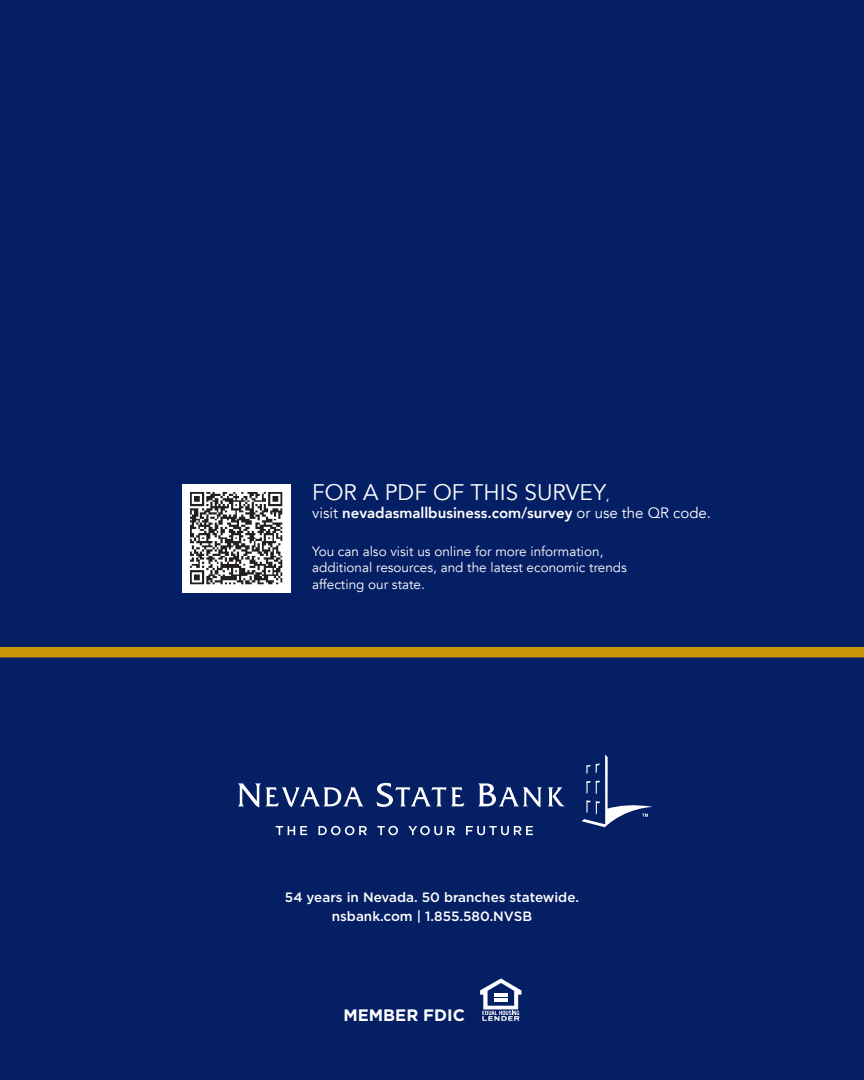
<style>
.page{position:relative;width:864px;height:1080px;background:#051f64}
.page>*{position:absolute;margin:0;border:0;box-sizing:border-box;transform-origin:0 0}
.t1{font:22.5px "Avenir";color:#fff}
.t2{font:700 16.65px "Gotham";color:#fff}
.t3{font:800 15px "Avenir";color:#fff}
.t4{font:13.5px/16.2px "Avenir";color:#fff}
.t5{font:500 13.5px/19.2px "Gotham";color:#fff;text-align:center}
.s1{font-size:13.5px}
.s2{font-weight:400}
</style>
<div class="page">
<svg style="left:480px;top:978px;width:41px;height:43px"></svg>
<svg style="left:238px;top:783px;width:327px;height:24px"></svg>
<svg style="left:276px;top:826px;width:31px;height:9px"></svg>
<svg style="left:318px;top:826px;width:49px;height:9px"></svg>
<svg style="left:377px;top:826px;width:21px;height:9px"></svg>
<svg style="left:408px;top:826px;width:47px;height:9px"></svg>
<svg style="left:466px;top:826px;width:67px;height:9px"></svg>
<svg style="left:582px;top:754px;width:71px;height:73px"></svg>
<img style="left:182px;top:484px;width:108px;height:108px">
<div style="left:0;top:647px;width:864px;height:10px;background:#c89609"></div>
<h1 class="t1" style="left:312px;top:479px;width:299px">FOR A PDF OF THIS SURVEY<span class="s1">,</span></h1>
<p class="t3" style="left:312px;top:501px;width:400px"><span class="s2">visit</span> nevadasmallbusiness.com/survey <span class="s2">or use the QR code.</span></p>
<p class="t4" style="left:312px;top:544px;width:316px">You can also visit us online for more information, additional resources, and the latest economic trends affecting our state.</p>
<p class="t5" style="left:285px;top:887px;width:296px">54 years in Nevada. 50 branches statewide. nsbank.com | 1.855.580.NVSB</p>
<p class="t2" style="left:343px;top:1004px;width:123px">MEMBER FDIC</p>
</div>
